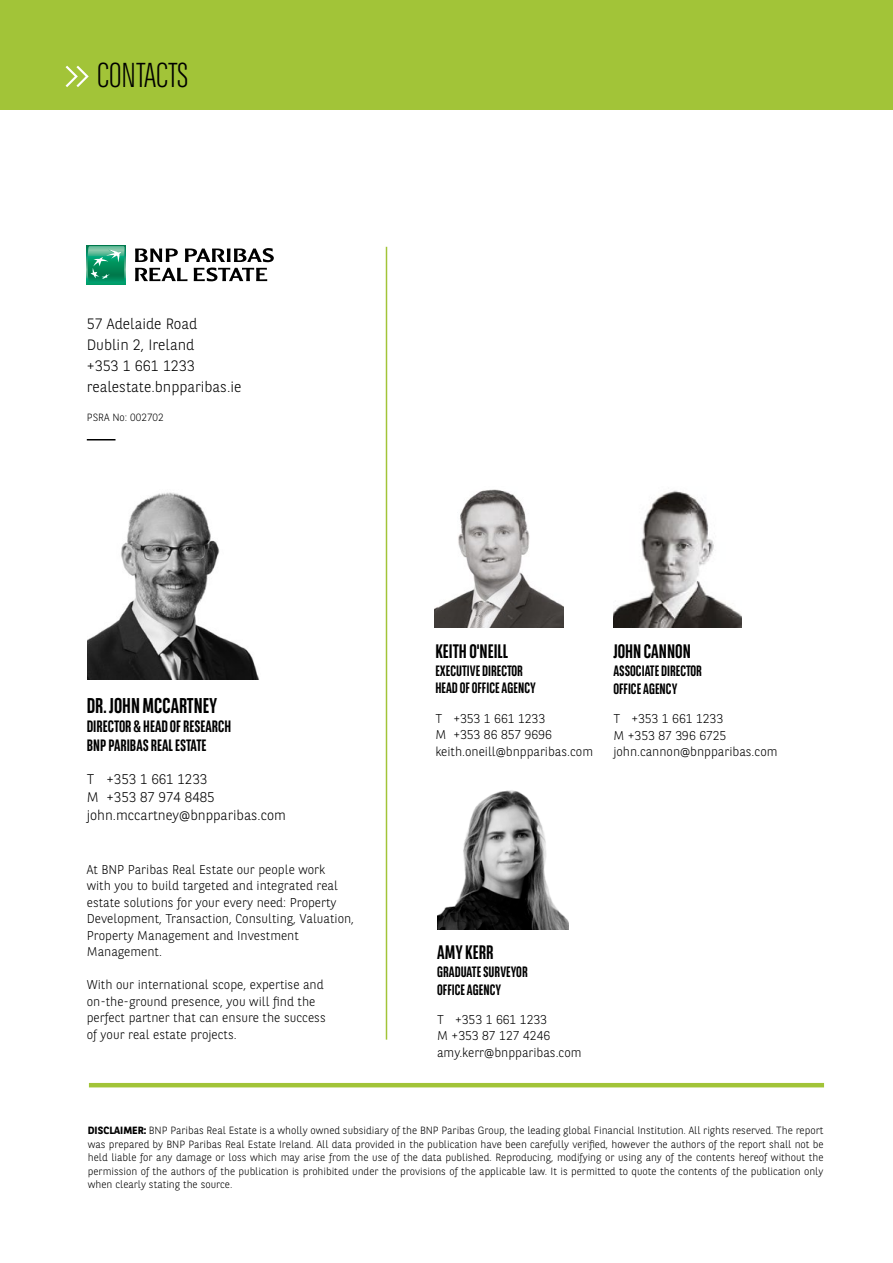
<style>
.page{position:relative;width:893px;height:1263px;background:#fff}
.page>*{position:absolute;margin:0;border:0;box-sizing:border-box;transform-origin:0 0}
.t1{font:300 34.5px "BNPP Sans Condensed";color:#000}
.t2{font:700 21.3px "BNPP Sans Condensed";color:#000}
.t3{font:700 19.5px "BNPP Sans Condensed";color:#000}
.t4{font:700 16.5px/19.5px "BNPP Sans Condensed";color:#000}
.t5{font:700 15px/17.7px "BNPP Sans Condensed";color:#000}
.t6{font:300 15px/21px "BNPP Sans";color:#000}
.t7{font:300 13.95px/18.1px "BNPP Sans";color:#000}
.t8{font:300 12.75px/16.5px "BNPP Sans";color:#000}
.t9{font:300 10.5px/13.5px "BNPP Sans";color:#000;text-align:justify}
.s1{font-weight:700}
</style>
<div class="page">
<div style="left:0;top:0;width:893px;height:110px;background:#a2c438"></div>
<hr style="left:386px;top:247px;width:1px;height:793px;background:#a2c438">
<hr style="left:89px;top:1083px;width:735px;height:4px;background:#a2c438">
<svg style="left:66px;top:66px;width:23px;height:21px"></svg>
<svg style="left:87px;top:245px;width:38px;height:39px"></svg>
<svg style="left:87px;top:246px;width:38px;height:37px"></svg>
<svg style="left:135px;top:249px;width:43px;height:13px"></svg>
<svg style="left:185px;top:248px;width:89px;height:14px"></svg>
<svg style="left:135px;top:268px;width:52px;height:13px"></svg>
<svg style="left:194px;top:268px;width:73px;height:13px"></svg>
<svg style="left:87px;top:439px;width:29px;height:1px"></svg>
<img style="left:88px;top:492px;width:171px;height:187px">
<img style="left:435px;top:489px;width:128px;height:139px">
<img style="left:437px;top:790px;width:132px;height:139px">
<img style="left:613px;top:490px;width:129px;height:138px">
<h1 class="t1" style="left:97px;top:54px;width:93px">CONTACTS</h1>
<h3 class="t6" style="left:87px;top:312px;width:156px">57 Adelaide Road<br>Dublin 2, Ireland<br>+353 1 661 1233 realestate.bnpparibas.ie</h3>
<p class="t9" style="left:87px;top:410px;width:78px">PSRA No: 002702</p>
<h2 class="t2" style="left:87px;top:693px;width:132px">DR. JOHN MCCARTNEY</h2>
<h3 class="t4" style="left:87px;top:716px;width:146px">DIRECTOR &amp; HEAD OF RESEARCH<br>BNP PARIBAS REAL ESTATE</h3>
<h3 class="t7" style="left:87px;top:769px;width:201px">T +353 1 661 1233<br>M +353 87 974 8485 john.mccartney@bnpparibas.com</h3>
<p class="t8" style="left:87px;top:860px;width:269px">At BNP Paribas Real Estate our people work<br>with you to build targeted and integrated real estate solutions for your every need: Property Development, Transaction, Consulting, Valuation, Property Management and Investment Management.</p>
<p class="t8" style="left:87px;top:976px;width:240px">With our international scope, expertise and on-the-ground presence, you will find the perfect partner that can ensure the success of your real estate projects.</p>
<h3 class="t3" style="left:435px;top:640px;width:74px">KEITH O'NEILL</h3>
<h3 class="t5" style="left:435px;top:661px;width:102px">EXECUTIVE DIRECTOR<br>HEAD OF OFFICE AGENCY</h3>
<p class="t8" style="left:435px;top:709px;width:159px">T +353 1 661 1233<br>M +353 86 857 9696 keith.oneill@bnpparibas.com</p>
<h3 class="t3" style="left:613px;top:640px;width:79px">JOHN CANNON</h3>
<h3 class="t5" style="left:613px;top:662px;width:90px">ASSOCIATE DIRECTOR<br>OFFICE AGENCY</h3>
<p class="t8" style="left:613px;top:710px;width:166px">T +353 1 661 1233<br>M +353 87 396 6725 john.cannon@bnpparibas.com</p>
<h3 class="t3" style="left:437px;top:941px;width:58px">AMY KERR</h3>
<h3 class="t5" style="left:437px;top:963px;width:92px">GRADUATE SURVEYOR<br>OFFICE AGENCY</h3>
<p class="t8" style="left:437px;top:1010px;width:146px">T +353 1 661 1233<br>M +353 87 127 4246 amy.kerr@bnpparibas.com</p>
<p class="t9" style="left:88px;top:1123px;width:737px"><span class="s1">DISCLAIMER:</span> BNP Paribas Real Estate is a wholly owned subsidiary of the BNP Paribas Group, the leading global Financial Institution. All rights reserved. The report was prepared by BNP Paribas Real Estate Ireland. All data provided in the publication have been carefully verified, however the authors of the report shall not be held liable for any damage or loss which may arise from the use of the data published. Reproducing, modifying or using any of the contents hereof without the permission of the authors of the publication is prohibited under the provisions of the applicable law. It is permitted to quote the contents of the publication only when clearly stating the source.</p>
</div>
